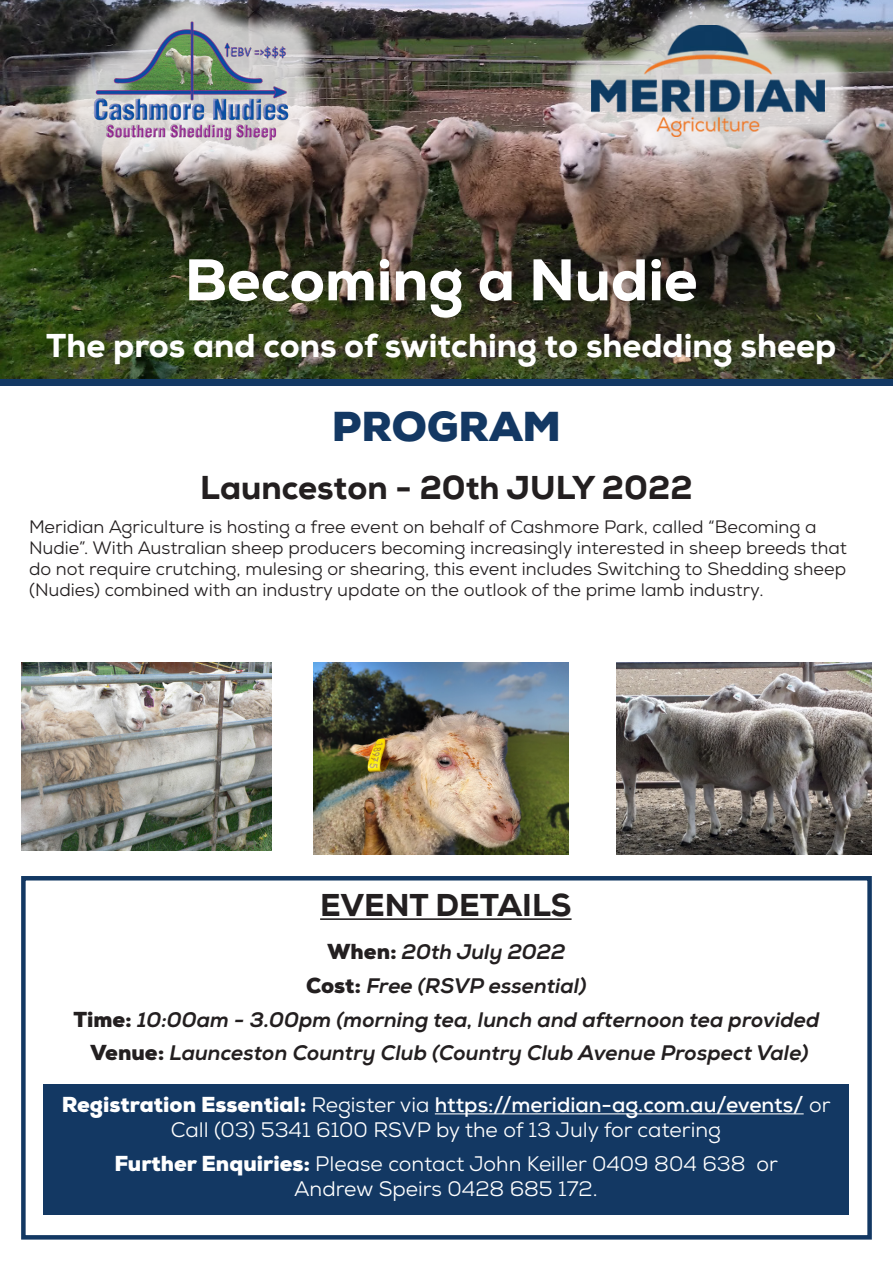
<style>
.page{position:relative;width:893px;height:1263px;background:#fff}
.page>*{position:absolute;margin:0;border:0;box-sizing:border-box;transform-origin:0 0}
.t1{font:800 58.5px "Nexa";color:#fff}
.t2{font:900 40.5px "Nexa";color:#133863}
.t3{font:800 33px "Nexa";color:#fff}
.t4{font:800 33px "Nexa";color:#231f20}
.t5{font:800 31.5px "Nexa";color:#231f20}
.t6{font:21px/25.2px "Nexa";color:#fff;text-align:center}
.t7{font:italic 21px "Nexa X Bold";color:#231f20}
.t8{font:18px/21px "Nexa";color:#231f20}
.s1{font-family:"Nexa";font-weight:900;font-style:normal}
.s2{font-weight:900}
.s3{font-weight:700}
</style>
<div class="page">
<img style="left:0;top:0;width:893px;height:379px">
<div style="left:21px;top:876px;width:851px;height:363px;border:4px solid #133863"></div>
<div style="left:43px;top:1084px;width:806px;height:130px;background:#133863"></div>
<hr style="left:435px;top:1113px;width:369px;height:1px;background:#fff">
<hr style="left:320px;top:918px;width:252px;height:2px;background:#231f20">
<div style="left:0;top:379px;width:893px;height:7px;background:#133863"></div>
<div style="left:560px;top:0;width:296px;height:167px;background:#fff;opacity:.75"></div>
<img style="left:591px;top:26px;width:233px;height:110px">
<div style="left:58px;top:0;width:266px;height:175px;background:#fff;opacity:.75"></div>
<img style="left:80px;top:13px;width:232px;height:134px">
<img style="left:617px;top:663px;width:255px;height:191px">
<img style="left:21px;top:663px;width:250px;height:187px">
<img style="left:314px;top:663px;width:255px;height:191px">
<p class="t1" style="left:185px;top:243px;width:514px">Becoming a Nudie</p>
<p class="t3" style="left:46px;top:324px;width:792px">The pros and cons of switching to shedding sheep</p>
<p class="t2" style="left:332px;top:399px;width:231px">PROGRAM</p>
<p class="t4" style="left:200px;top:467px;width:494px">Launceston - 20th JULY 2022</p>
<p class="t8" style="left:29px;top:516px;width:819px">Meridian Agriculture is hosting a free event on behalf of Cashmore Park, called “Becoming a Nudie”. With Australian sheep producers becoming increasingly interested in sheep breeds that do not require crutching, mulesing or shearing, this event includes Switching to Shedding sheep (Nudies) combined with an industry update on the outlook of the prime lamb industry.</p>
<p class="t5" style="left:320px;top:885px;width:253px">EVENT DETAILS</p>
<p class="t7" style="left:328px;top:939px;width:239px"><span class="s1">When:</span> 20th July 2022</p>
<p class="t7" style="left:306px;top:973px;width:282px"><span class="s1">Cost:</span> Free (RSVP essential)</p>
<p class="t7" style="left:73px;top:1006px;width:748px"><span class="s1">Time:</span> 10:00am - 3.00pm (morning tea, lunch and afternoon tea provided</p>
<p class="t7" style="left:90px;top:1040px;width:720px"><span class="s1">Venue:</span> Launceston Country Club (Country Club Avenue Prospect Vale)</p>
<p class="t6" style="left:62px;top:1092px;width:770px"><span class="s2">Registration Essential:</span> Register via <span class="s3">https://meridian-ag.com.au/events/</span> or<br>Call (03) 5341 6100 RSVP by the of 13 July for catering</p>
<p class="t6" style="left:114px;top:1151px;width:665px"><span class="s2">Further Enquiries:</span> Please contact John Keiller 0409 804 638 or<br>Andrew Speirs 0428 685 172.</p>
</div>
